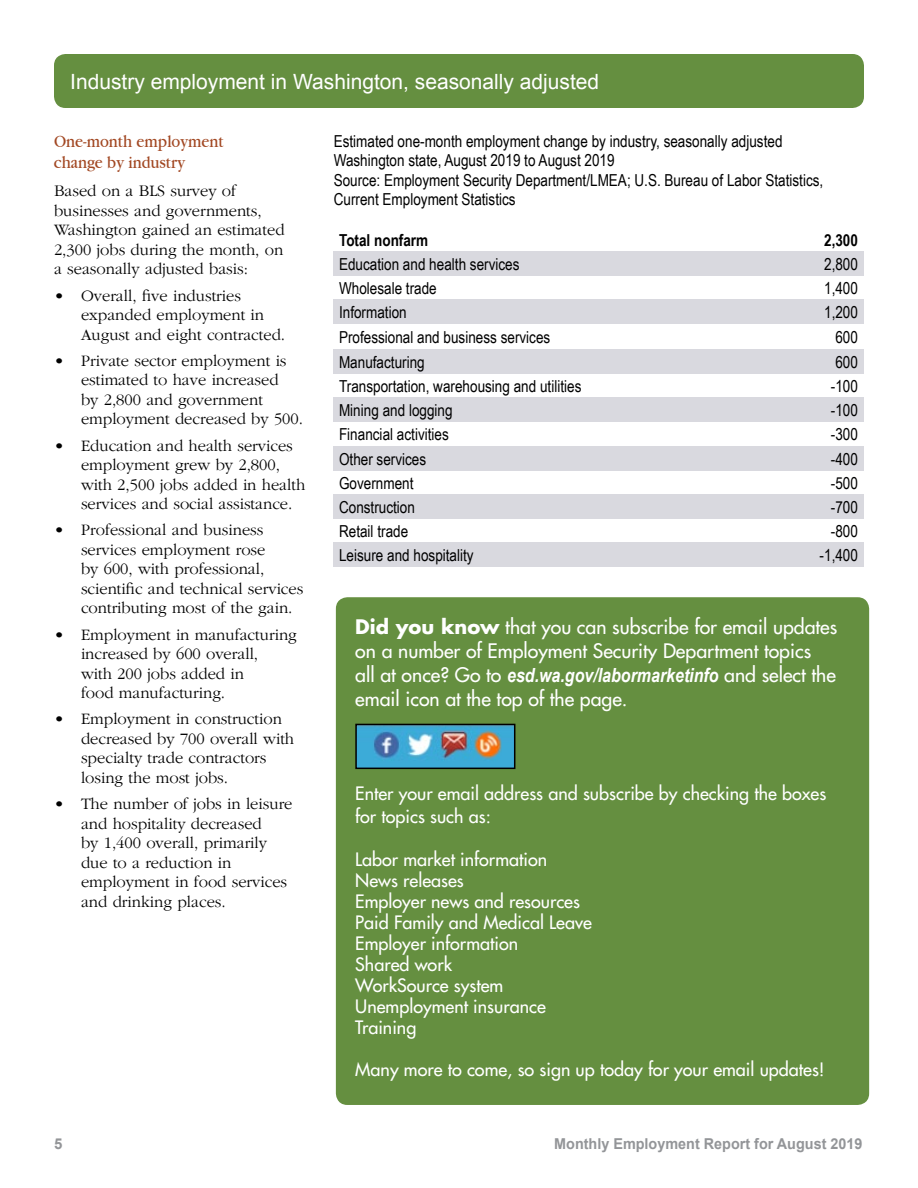
<style>
.page{position:relative;width:918px;height:1188px;background:#fff}
.page>*{position:absolute;margin:0;border:0;box-sizing:border-box;transform-origin:0 0}
.t1{font:21px "Arial";color:#fff}
.Section_Heading{font:19.5px/24px "Futura";color:#fff}
.Section_Heading-2{font:18px/22.5px "Futura";color:#fff}
.SubHeading{font:18px/21px "Garamond";color:#a24823;scale:.9 1}
.Body_text{font:300 16.5px/19.5px "Garamond";color:#000}
.Figure_table_heading{font:16.5px/19.5px "Arial Narrow";color:#000}
.t2{font:700 16.5px "Arial Narrow";color:#000}
.t3{font:700 15px "Arial";color:#939598;scale:.96 1}
.t4{font:700 15px "Arial";color:#939598}
.s1{font-weight:700}
.s2{font-family:"Arial Narrow";font-weight:700;font-style:italic}
</style>
<div class="page">
<div style="left:54px;top:54px;width:810px;height:54px;background:#658f40;border-radius:12px"></div>
<div style="left:336px;top:597px;width:533px;height:508px;background:#658f40;border-radius:12px"></div>
<img style="left:358px;top:727px;width:154px;height:39px">
<div style="left:355px;top:724px;width:160px;height:45px;border:2px solid #000"></div>
<div style="left:333px;top:252px;width:429px;height:24px;background:#d9d9df"></div>
<div style="left:762px;top:252px;width:102px;height:24px;background:#d9d9df"></div>
<div style="left:333px;top:300px;width:429px;height:24px;background:#d9d9df"></div>
<div style="left:762px;top:300px;width:102px;height:24px;background:#d9d9df"></div>
<div style="left:333px;top:350px;width:429px;height:24px;background:#d9d9df"></div>
<div style="left:762px;top:350px;width:102px;height:24px;background:#d9d9df"></div>
<div style="left:333px;top:398px;width:429px;height:24px;background:#d9d9df"></div>
<div style="left:762px;top:398px;width:102px;height:24px;background:#d9d9df"></div>
<div style="left:333px;top:447px;width:429px;height:24px;background:#d9d9df"></div>
<div style="left:762px;top:447px;width:102px;height:24px;background:#d9d9df"></div>
<div style="left:333px;top:495px;width:429px;height:24px;background:#d9d9df"></div>
<div style="left:762px;top:495px;width:102px;height:24px;background:#d9d9df"></div>
<div style="left:333px;top:543px;width:429px;height:24px;background:#d9d9df"></div>
<div style="left:762px;top:543px;width:102px;height:24px;background:#d9d9df"></div>
<h2 class="t1" style="left:70px;top:68px;width:531px">Industry employment in Washington, seasonally adjusted</h2>
<p class="SubHeading" style="left:54px;top:130px;width:190px">One-month employment change by industry</p>
<p class="Body_text" style="left:54px;top:181px;width:232px">Based on a BLS survey of businesses and governments,<br>Washington gained an estimated<br>2,300 jobs during the month, on a seasonally adjusted basis:</p>
<p class="Body_text" style="left:81px;top:285px;width:206px;text-indent:-27px">• Overall, five industries expanded employment in<br>August and eight contracted.</p>
<p class="Body_text" style="left:81px;top:351px;width:224px;text-indent:-27px">• Private sector employment is estimated to have increased<br>by 2,800 and government employment decreased by 500.</p>
<p class="Body_text" style="left:81px;top:435px;width:226px;text-indent:-27px">• Education and health services employment grew by 2,800, with 2,500 jobs added in health services and social assistance.</p>
<p class="Body_text" style="left:81px;top:520px;width:224px;text-indent:-27px">• Professional and business services employment rose<br>by 600, with professional, scientific and technical services contributing most of the gain.</p>
<p class="Body_text" style="left:81px;top:624px;width:217px;text-indent:-27px">• Employment in manufacturing increased by 600 overall,<br>with 200 jobs added in<br>food manufacturing.</p>
<p class="Body_text" style="left:81px;top:709px;width:215px;text-indent:-27px">• Employment in construction decreased by 700 overall with specialty trade contractors losing the most jobs.</p>
<p class="Body_text" style="left:81px;top:794px;width:213px;text-indent:-27px">• The number of jobs in leisure and hospitality decreased<br>by 1,400 overall, primarily due to a reduction in employment in food services and drinking places.</p>
<p class="Figure_table_heading" style="left:334px;top:131px;width:450px">Estimated one-month employment change by industry, seasonally adjusted</p>
<p class="Figure_table_heading" style="left:334px;top:150px;width:282px">Washington state, August 2019 to August 2019</p>
<p class="Figure_table_heading" style="left:334px;top:170px;width:491px">Source: Employment Security Department/LMEA; U.S. Bureau of Labor Statistics,<br>Current Employment Statistics</p>
<p class="t2" style="left:339px;top:228px;width:91px">Total nonfarm</p>
<p class="t2" style="left:824px;top:228px;width:35px">2,300</p>
<p class="Figure_table_heading" style="left:339px;top:254px;width:182px">Education and health services</p>
<p class="Figure_table_heading" style="left:824px;top:254px;width:35px">2,800</p>
<p class="Figure_table_heading" style="left:339px;top:278px;width:99px">Wholesale trade</p>
<p class="Figure_table_heading" style="left:824px;top:278px;width:35px">1,400</p>
<p class="Figure_table_heading" style="left:339px;top:302px;width:69px">Information</p>
<p class="Figure_table_heading" style="left:824px;top:302px;width:35px">1,200</p>
<p class="Figure_table_heading" style="left:339px;top:327px;width:213px">Professional and business services</p>
<p class="Figure_table_heading" style="left:835px;top:327px;width:24px">600</p>
<p class="Figure_table_heading" style="left:339px;top:352px;width:87px">Manufacturing</p>
<p class="Figure_table_heading" style="left:835px;top:352px;width:24px">600</p>
<p class="Figure_table_heading" style="left:339px;top:376px;width:244px">Transportation, warehousing and utilities</p>
<p class="Figure_table_heading" style="left:831px;top:376px;width:29px">-100</p>
<p class="Figure_table_heading" style="left:339px;top:400px;width:115px">Mining and logging</p>
<p class="Figure_table_heading" style="left:831px;top:400px;width:29px">-100</p>
<p class="Figure_table_heading" style="left:339px;top:424px;width:111px">Financial activities</p>
<p class="Figure_table_heading" style="left:831px;top:424px;width:29px">-300</p>
<p class="Figure_table_heading" style="left:339px;top:448px;width:89px">Other services</p>
<p class="Figure_table_heading" style="left:831px;top:448px;width:29px">-400</p>
<p class="Figure_table_heading" style="left:339px;top:472px;width:76px">Government</p>
<p class="Figure_table_heading" style="left:831px;top:472px;width:29px">-500</p>
<p class="Figure_table_heading" style="left:339px;top:496px;width:77px">Construction</p>
<p class="Figure_table_heading" style="left:831px;top:496px;width:29px">-700</p>
<p class="Figure_table_heading" style="left:339px;top:520px;width:71px">Retail trade</p>
<p class="Figure_table_heading" style="left:831px;top:520px;width:29px">-800</p>
<p class="Figure_table_heading" style="left:339px;top:544px;width:136px">Leisure and hospitality</p>
<p class="Figure_table_heading" style="left:820px;top:544px;width:40px">-1,400</p>
<p class="Section_Heading" style="left:355px;top:614px;width:483px"><span class="s1">Did you know</span> that you can subscribe for email updates on a number of Employment Security Department topics<br>all at once? Go to <span class="s2">esd.wa.gov/labormarketinfo</span> and select the</p>
<p class="Section_Heading" style="left:355px;top:686px;width:274px">email icon at the top of the page.</p>
<p class="Section_Heading-2" style="left:355px;top:782px;width:473px">Enter your email address and subscribe by checking the boxes for topics such as:</p>
<p class="Section_Heading-2" style="left:355px;top:848px;width:193px">Labor market information</p>
<p class="Section_Heading-2" style="left:355px;top:869px;width:110px">News releases</p>
<p class="Section_Heading-2" style="left:355px;top:890px;width:226px">Employer news and resources</p>
<p class="Section_Heading-2" style="left:355px;top:911px;width:238px">Paid Family and Medical Leave</p>
<p class="Section_Heading-2" style="left:355px;top:932px;width:164px">Employer information</p>
<p class="Section_Heading-2" style="left:355px;top:953px;width:98px">Shared work</p>
<p class="Section_Heading-2" style="left:355px;top:974px;width:150px">WorkSource system</p>
<p class="Section_Heading-2" style="left:355px;top:995px;width:192px">Unemployment insurance</p>
<p class="Section_Heading-2" style="left:355px;top:1016px;width:63px">Training</p>
<p class="Section_Heading-2" style="left:355px;top:1058px;width:471px">Many more to come, so sign up today for your email updates!</p>
<p class="t4" style="left:54px;top:1134px;width:10px">5</p>
<p class="t3" style="left:554px;top:1134px;width:323px">Monthly Employment Report for August 2019</p>
</div>
